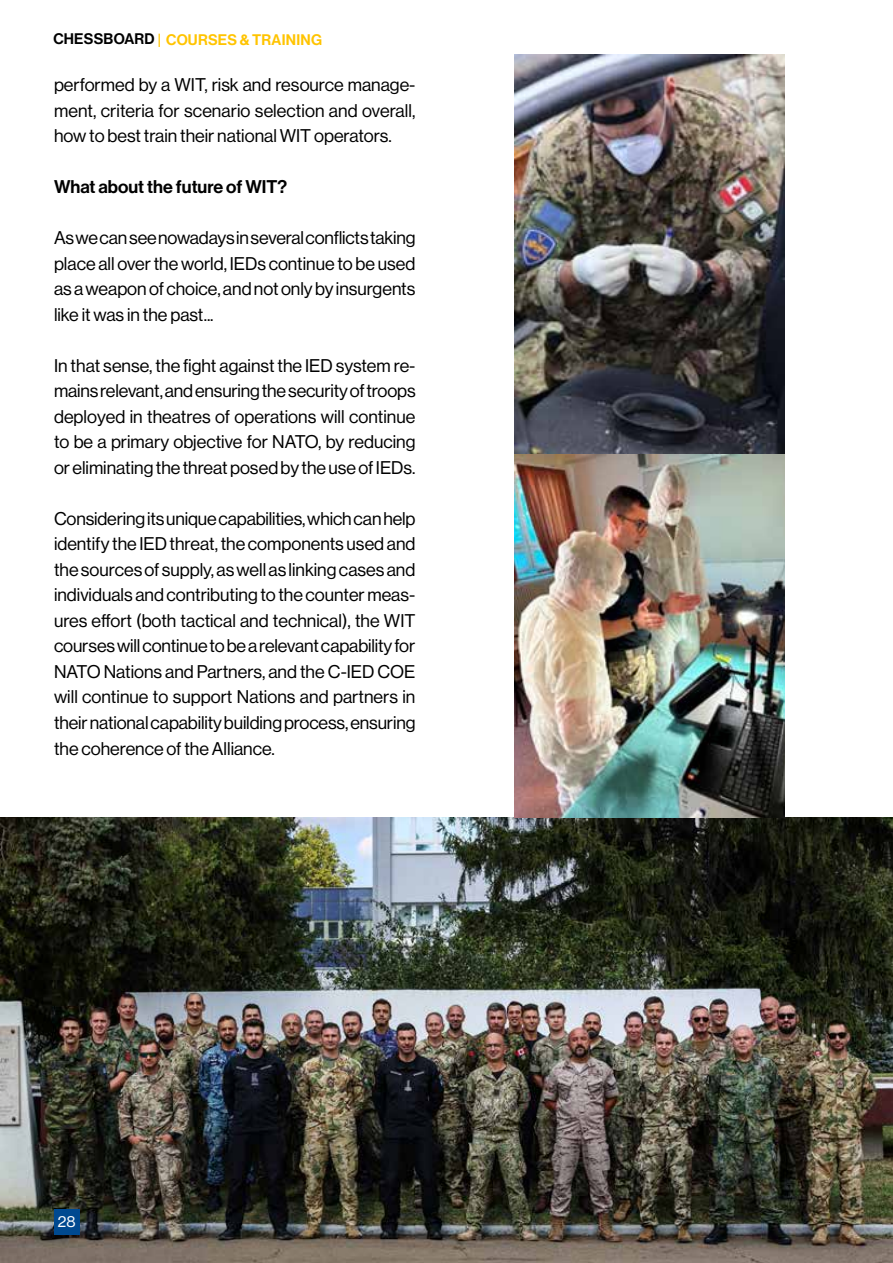
<style>
.page{position:relative;width:893px;height:1263px;background:#fff}
.page>*{position:absolute;margin:0;border:0;box-sizing:border-box;transform-origin:0 0}
.t1{font:18px/25.5px "N Haas Grotesk DS Pro 55 Rg";color:#000;text-align:justify}
.t2{font:18px "N Haas Grotesk DS Pro 65 Md";color:#000}
.t3{font:15px "N Haas Grotesk DS Pro 65 Md";letter-spacing:.015em;color:#ffc400}
.t4{font:15px "N Haas Grotesk DS Pro 55 Rg";color:#fff}
.s1{color:#000}
</style>
<div class="page">
<img style="left:0;top:818px;width:893px;height:445px">
<img style="left:515px;top:55px;width:270px;height:400px">
<div style="left:54px;top:1209px;width:26px;height:25px;background:#004990"></div>
<img style="left:514px;top:455px;width:271px;height:363px">
<p class="t3" style="left:53px;top:31px;width:270px"><span class="s1">CHESSBOARD</span> | COURSES &amp; TRAINING</p>
<p class="t1" style="left:54px;top:72px;width:363px">performed by a WIT, risk and resource manage&shy;ment, criteria for scenario selection and overall, how to best train their national WIT operators.</p>
<p class="t2" style="left:54px;top:177px;width:235px">What about the future of WIT?</p>
<p class="t1" style="left:54px;top:225px;width:363px">As we can see nowadays in several conflicts taking place all over the world, IEDs continue to be used as a weapon of choice, and not only by insurgents like it was in the past...</p>
<p class="t1" style="left:54px;top:353px;width:363px">In that sense, the fight against the IED system re&shy;mains relevant, and ensuring the security of troops deployed in theatres of operations will continue to be a primary objective for NATO, by reducing or eliminating the threat posed by the use of IEDs.</p>
<p class="t1" style="left:54px;top:506px;width:363px">Considering its unique capabilities, which can help identify the IED threat, the components used and the sources of supply, as well as linking cases and individuals and contributing to the counter meas&shy;ures effort (both tactical and technical), the WIT courses will continue to be a relevant capability for NATO Nations and Partners, and the C-IED COE will continue to support Nations and partners in their national capability building process, ensuring the coherence of the Alliance.</p>
<p class="t4" style="left:58px;top:1213px;width:19px">28</p>
</div>
